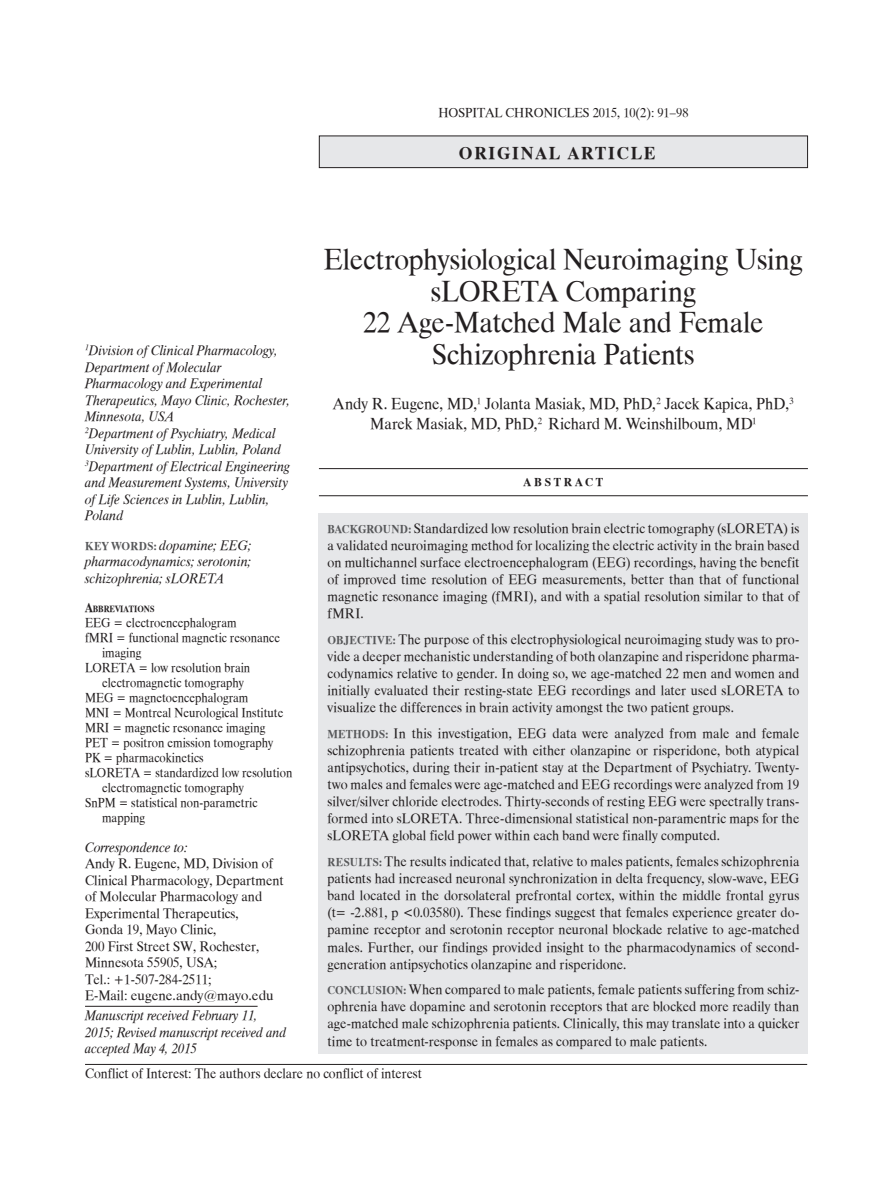
<style>
.page{position:relative;width:893px;height:1191px;background:#fff}
.page>*{position:absolute;margin:0;border:0;box-sizing:border-box;transform-origin:0 0}
.t1{font:30px/31.5px "UB Times";letter-spacing:-.01em;color:#231f20;text-align:center;scale:.95 1}
.t2{font:18px "UB Times Bold";letter-spacing:.1em;color:#231f20}
.t3{font:16.5px/19.8px "UB Times";color:#231f20;text-align:center;scale:.95 1}
.t4{font:14.25px/17.1px "UB Times";color:#231f20;text-align:justify;scale:.95 1}
.t5{font:14.25px/16.5px "UB Times Italic";letter-spacing:.005em;color:#231f20;scale:.95 1}
.t6{font:14.25px/16.5px "UB Times Italic";letter-spacing:.005em;color:#231f20;scale:.93 1}
.t7{font:14.25px "UB Times";color:#231f20;scale:.93 1}
.t8{font:13.5px "UB Times";color:#231f20;scale:.9 1}
.t9{font:13.5px "UB Times";color:#231f20;scale:.95 1}
.t10{font:12px "UB Times Bold";letter-spacing:.235em;color:#231f20}
.t11{font:9.45px "UB Times Bold";color:#231f20;scale:.9 1}
.s1{font-family:"UB Times Bold";font-size:12px;color:#57585a}
.s2{font-size:13.5px}
</style>
<div class="page">
<hr style="left:319px;top:468px;width:489px;height:1px;background:#231f20">
<hr style="left:319px;top:495px;width:489px;height:1px;background:#231f20">
<div style="left:319px;top:513px;width:489px;height:541px;background:#e6e7e9"></div>
<div style="left:319px;top:136px;width:488px;height:32px;background:#e6e7e9"></div>
<div style="left:319px;top:135px;width:489px;height:33px;border:1px solid #231f20"></div>
<hr style="left:85px;top:1006px;width:173px;height:1px;background:#231f20">
<hr style="left:85px;top:1064px;width:722px;height:1px;background:#231f20">
<p class="t9" style="left:438px;top:105px;width:265px">HOSPITAL CHRONICLES 2015, 10(2): 91–98</p>
<p class="t2" style="left:459px;top:143px;width:43px">ORIGINAL</p>
<p class="t2" style="left:568px;top:143px;width:76px">ARTICLE</p>
<p class="t5" style="left:85px;top:342px;width:218px"><sup>1</sup>Division of Clinical Pharmacology,<br>Department of Molecular<br>Pharmacology and Experimental<br>Therapeutics, Mayo Clinic, Rochester,<br>Minnesota, USA<br><sup>2</sup>Department of Psychiatry, Medical<br>University of Lublin, Lublin, Poland<br><sup>3</sup>Department of Electrical Engineering and Measurement Systems, University of Life Sciences in Lublin, Lublin,<br>Poland</p>
<p class="t5" style="left:85px;top:537px;width:177px;text-align:justify"><span class="s1">KEY WORDS:</span> dopamine; EEG; pharmacodynamics; serotonin; schizophrenia; sLORETA</p>
<p class="t11" style="left:85px;top:604px;width:79px"><span class="s2">A</span>BBREVIATIONS</p>
<p class="t8" style="left:85px;top:615px;width:170px">EEG = electroencephalogram</p>
<p class="t8" style="left:85px;top:630px;width:218px">fMRI = functional magnetic resonance</p>
<p class="t8" style="left:102px;top:645px;width:45px">imaging</p>
<p class="t8" style="left:85px;top:660px;width:185px">LORETA = low resolution brain</p>
<p class="t8" style="left:102px;top:675px;width:159px">electromagnetic tomography</p>
<p class="t8" style="left:85px;top:690px;width:183px">MEG = magnetoencephalogram</p>
<p class="t8" style="left:85px;top:705px;width:222px">MNI = Montreal Neurological Institute</p>
<p class="t8" style="left:85px;top:720px;width:202px">MRI = magnetic resonance imaging</p>
<p class="t8" style="left:85px;top:735px;width:211px">PET = positron emission tomography</p>
<p class="t8" style="left:85px;top:750px;width:133px">PK = pharmacokinetics</p>
<p class="t8" style="left:85px;top:765px;width:232px">sLORETA = standardized low resolution</p>
<p class="t8" style="left:102px;top:780px;width:159px">electromagnetic tomography</p>
<p class="t8" style="left:85px;top:795px;width:193px">SnPM = statistical non-parametric</p>
<p class="t8" style="left:102px;top:810px;width:50px">mapping</p>
<p class="t5" style="left:85px;top:839px;width:110px">Correspondence to:</p>
<p class="t4" style="left:85px;top:855px;width:211px;line-height:16.5px;text-align:left">Andy R. Eugene, MD, Division of<br>Clinical Pharmacology, Department of Molecular Pharmacology and<br>Experimental Therapeutics,<br>Gonda 19, Mayo Clinic,<br>200 First Street SW, Rochester,<br>Minnesota 55905, USA;<br>Tel.: +1-507-284-2511;<br>E-Mail: eugene.andy@mayo.edu</p>
<p class="t6" style="left:85px;top:1007px;width:218px">Manuscript received February 11,<br>2015; Revised manuscript received and accepted May 4, 2015</p>
<h1 class="t1" style="left:324px;top:245px;width:506px">Electrophysiological Neuroimaging Using sLORETA Comparing<br>22 Age-Matched Male and Female<br>Schizophrenia Patients</h1>
<p class="t3" style="left:333px;top:394px;width:487px">Andy R. Eugene, MD,<sup>1</sup> Jolanta Masiak, MD, PhD,<sup>2</sup> Jacek Kapica, PhD,<sup>3<br></sup>Marek Masiak, MD, PhD,<sup>2</sup> Richard M. Weinshilboum, MD<sup>1</sup></p>
<p class="t10" style="left:523px;top:475px;width:81px">ABSTRACT</p>
<p class="t4" style="left:327px;top:520px;width:498px"><span class="s1">BACKGROUND:</span> Standardized low resolution brain electric tomography (sLORETA) is a validated neuroimaging method for localizing the electric activity in the brain based on multichannel surface electroencephalogram (EEG) recordings, having the benefit of improved time resolution of EEG measurements, better than that of functional magnetic resonance imaging (fMRI), and with a spatial resolution similar to that of fMRI.</p>
<p class="t4" style="left:327px;top:631px;width:498px"><span class="s1">OBJECTIVE:</span> The purpose of this electrophysiological neuroimaging study was to pro&shy;vide a deeper mechanistic understanding of both olanzapine and risperidone pharma&shy;codynamics relative to gender. In doing so, we age-matched 22 men and women and initially evaluated their resting-state EEG recordings and later used sLORETA to visualize the differences in brain activity amongst the two patient groups.</p>
<p class="t4" style="left:327px;top:725px;width:498px"><span class="s1">METHODS:</span> In this investigation, EEG data were analyzed from male and female schizophrenia patients treated with either olanzapine or risperidone, both atypical antipsychotics, during their in-patient stay at the Department of Psychiatry. Twenty&shy;two males and females were age-matched and EEG recordings were analyzed from 19 silver/silver chloride electrodes. Thirty-seconds of resting EEG were spectrally trans&shy;formed into sLORETA. Three-dimensional statistical non-paramentric maps for the sLORETA global field power within each band were finally computed.</p>
<p class="t4" style="left:327px;top:853px;width:498px"><span class="s1">RESULTS :</span> The results indicated that, relative to males patients, females schizophrenia patients had increased neuronal synchronization in delta frequency, slow-wave, EEG band located in the dorsolateral prefrontal cortex, within the middle frontal gyrus (t= -2.881, p &lt;0.03580). These findings suggest that females experience greater do&shy;pamine receptor and serotonin receptor neuronal blockade relative to age-matched males. Further, our findings provided insight to the pharmacodynamics of second&shy;generation antipsychotics olanzapine and risperidone.</p>
<p class="t4" style="left:327px;top:981px;width:498px"><span class="s1">CONCLUSION:</span> When compared to male patients, female patients suffering from schiz&shy;ophrenia have dopamine and serotonin receptors that are blocked more readily than age-matched male schizophrenia patients. Clinically, this may translate into a quicker time to treatment-response in females as compared to male patients.</p>
<p class="t7" style="left:85px;top:1066px;width:364px">Conflict of Interest: The authors declare no conflict of interest</p>
</div>
